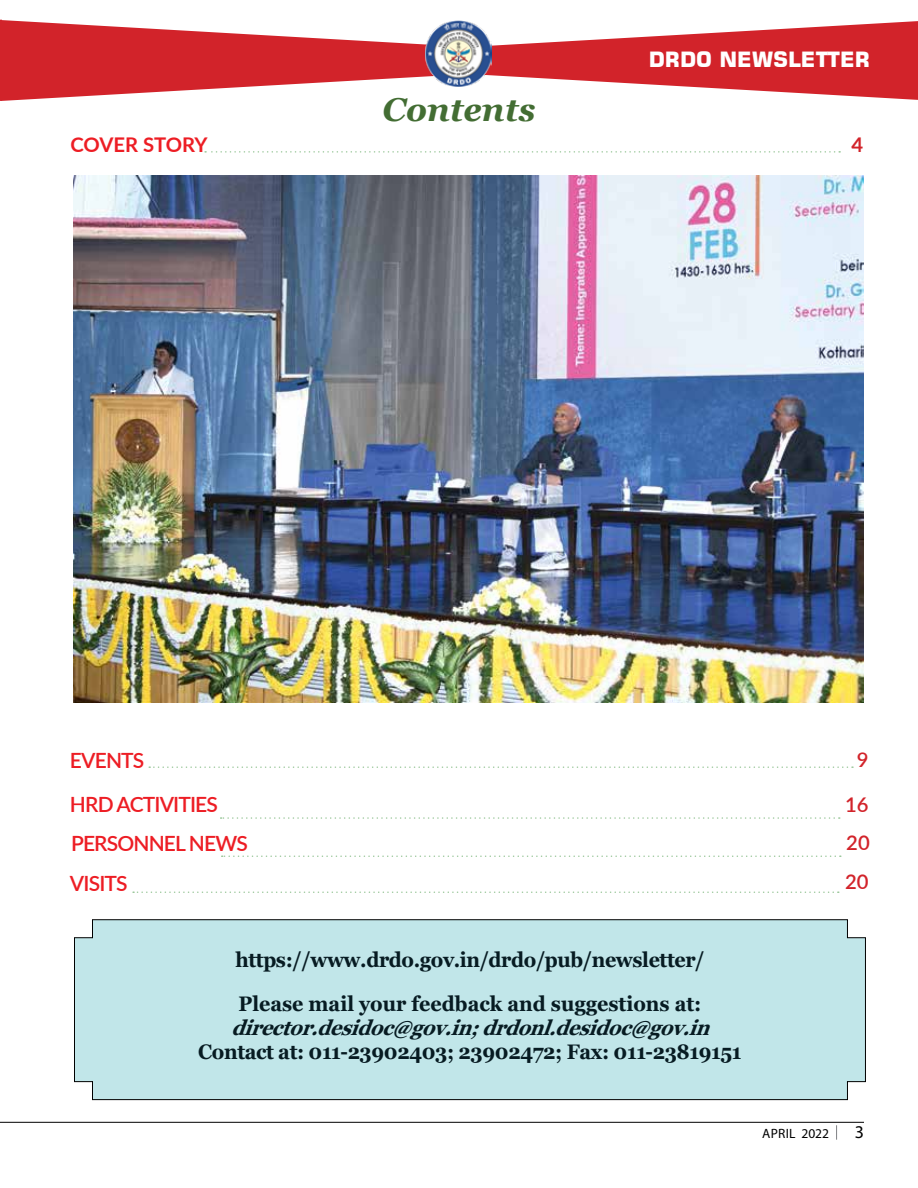
<style>
.page{position:relative;width:918px;height:1188px;background:#fff}
.page>*{position:absolute;margin:0;border:0;box-sizing:border-box;transform-origin:0 0}
.t1{font:italic 700 33px "Georgia";color:#436d33}
.t2{font:700 21px/44.2px "Georgia";color:#071b22;scale:.94 1}
.t3{font:700 21px "Georgia";letter-spacing:-.02em;color:#071b22;scale:.94 1}
.t4{font:italic 700 21px "Georgia";color:#071b22;scale:.94 1}
.t5{font:600 21px "Lato";letter-spacing:-.04em;color:#ed1d24}
.t6{font:700 21px "Square 721 BT";color:#fff}
.t7{font:700 20.25px "Lato";letter-spacing:-.01em;color:#ed1d24}
.t8{font:600 20.25px "Lato";color:#d2232a}
.t9{font:700 20.25px "Lato";color:#d2232a}
.t10{font:18px "Myriad Pro";color:#000}
.t11{font:13.5px "Myriad Pro";letter-spacing:.02em;color:#000}
</style>
<div class="page">
<hr style="left:0;top:1122px;width:864px;height:1px;background:#000">
<svg style="left:836px;top:1125px;width:1px;height:15px"></svg>
<svg style="left:2px;top:20px;width:232px;height:81px;fill:#d2232a"></svg>
<svg style="left:234px;top:21px;width:684px;height:79px;fill:#d2232a"></svg>
<img style="left:426px;top:20px;width:66px;height:66px">
<svg style="left:0;top:20px;width:2px;height:81px"></svg>
<svg style="left:205px;top:151px;width:635px;height:2px"></svg>
<svg style="left:221px;top:817px;width:619px;height:2px"></svg>
<svg style="left:133px;top:891px;width:706px;height:2px"></svg>
<div style="left:74px;top:919px;width:792px;height:181px;background:#c1e6e9"></div>
<svg style="left:222px;top:855px;width:619px;height:2px"></svg>
<svg style="left:149px;top:766px;width:704px;height:2px"></svg>
<img style="left:73px;top:176px;width:791px;height:527px">
<h1 class="t1" style="left:382px;top:88px;width:155px">Contents</h1>
<p class="t6" style="left:649px;top:47px;width:223px">DRDO NEWSLETTER</p>
<p class="t7" style="left:70px;top:130px;width:139px">COVER STORY</p>
<p class="t9" style="left:851px;top:130px;width:13px">4</p>
<p class="t5" style="left:70px;top:745px;width:76px">EVENTS</p>
<p class="t8" style="left:857px;top:745px;width:13px">9</p>
<p class="t5" style="left:70px;top:789px;width:150px">HRD ACTIVITIES</p>
<p class="t8" style="left:845px;top:790px;width:25px">16</p>
<p class="t5" style="left:71px;top:828px;width:178px">PERSONNEL NEWS</p>
<p class="t8" style="left:846px;top:828px;width:25px">20</p>
<p class="t5" style="left:70px;top:868px;width:59px">VISITS</p>
<p class="t8" style="left:845px;top:867px;width:25px">20</p>
<p class="t2" style="left:235px;top:938px;width:501px">https://www.drdo.gov.in/drdo/pub/newsletter/<br>Please mail your feedback and suggestions at:</p>
<p class="t4" style="left:231px;top:1015px;width:520px">director.desidoc@gov.in;drdonl.desidoc@gov.in</p>
<p class="t3" style="left:198px;top:1039px;width:580px">Contact at: 011-23902403; 23902472; Fax: 011-23819151</p>
<p class="t11" style="left:762px;top:1125px;width:68px">APRIL 2022</p>
<p class="t10" style="left:855px;top:1121px;width:11px">3</p>
</div>
